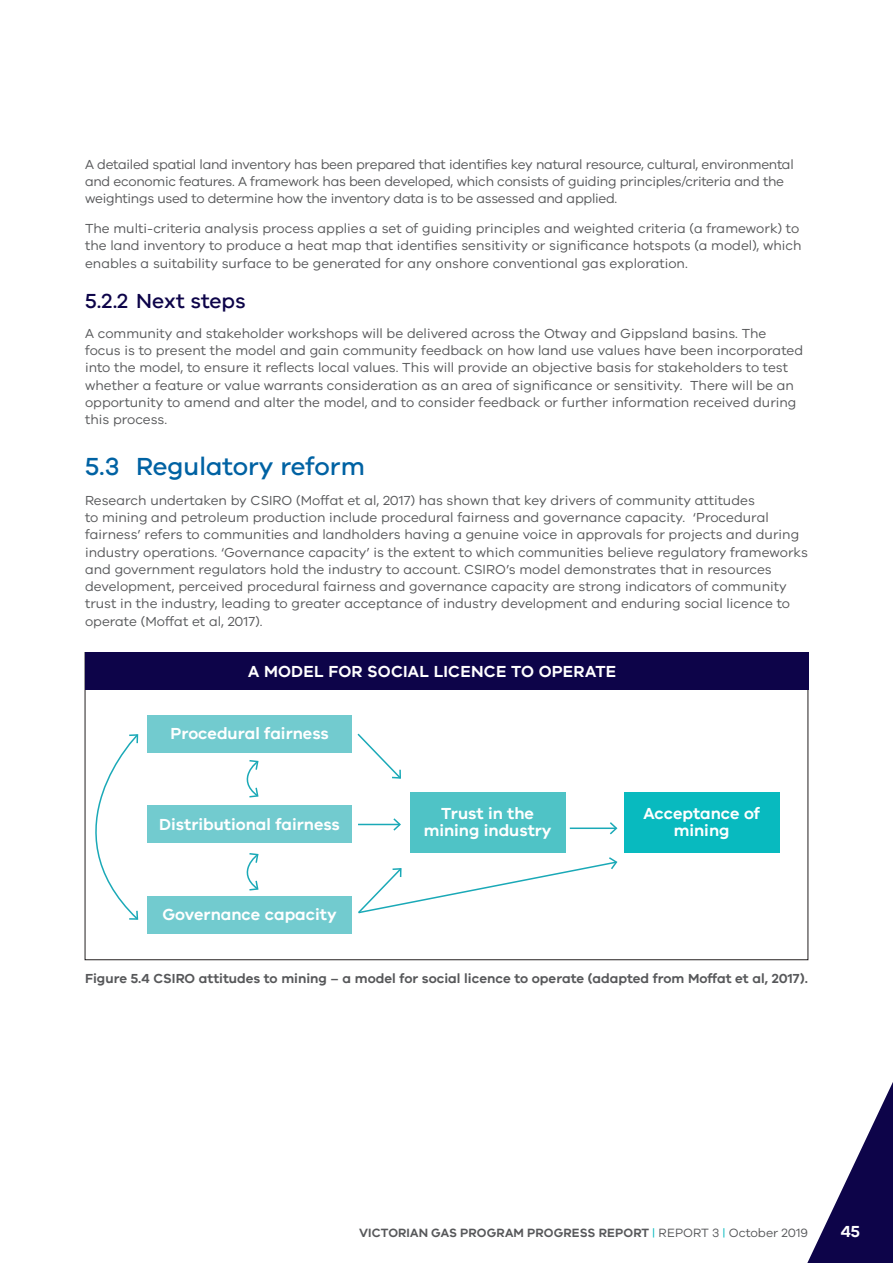
<style>
.page{position:relative;width:893px;height:1263px;background:#fff}
.page>*{position:absolute;margin:0;border:0;box-sizing:border-box;transform-origin:0 0}
.t1{font:500 25.5px "VIC";color:#0062a3}
.t2{font:500 21px "VIC";color:#0d0449}
.Caption_FIGURE{font:600 16.5px/17.2px "VIC";color:#fff;text-align:center}
.Body_Copy{font:13.5px/17.2px "VIC";color:#57585a}
.Body_Copy_-20{font:13.5px/17.2px "VIC";letter-spacing:-.02em;color:#57585a}
.Caption_FIGURE-2{font:600 13.5px "VIC";color:#57585a}
.t3{font:600 12.3px "VIC";letter-spacing:.01em;color:#57585a}
.s1{font-weight:400;color:#08babf}
.s2{font-weight:400}
</style>
<div class="page">
<svg style="left:807px;top:1082px;width:86px;height:181px"></svg>
<div style="left:85px;top:652px;width:723px;height:38px;background:#0d0449"></div>
<div style="left:148px;top:715px;width:204px;height:38px;background:#72cbcf"></div>
<div style="left:148px;top:806px;width:204px;height:37px;background:#72cbcf"></div>
<div style="left:410px;top:792px;width:155px;height:60px;background:#4fc3c6"></div>
<div style="left:624px;top:792px;width:155px;height:60px;background:#08babf"></div>
<div style="left:148px;top:896px;width:204px;height:37px;background:#72cbcf"></div>
<svg style="left:84px;top:733px;width:55px;height:188px"></svg>
<svg style="left:246px;top:760px;width:13px;height:38px"></svg>
<svg style="left:246px;top:853px;width:13px;height:38px"></svg>
<hr style="left:358px;top:824px;width:42px;height:1px;background:#1aa9b7">
<svg style="left:392px;top:818px;width:9px;height:13px"></svg>
<svg style="left:357px;top:733px;width:44px;height:46px"></svg>
<hr style="left:570px;top:827px;width:46px;height:2px;background:#1aa9b7">
<svg style="left:608px;top:822px;width:10px;height:13px"></svg>
<svg style="left:358px;top:857px;width:260px;height:57px"></svg>
<p class="Body_Copy_-20" style="left:85px;top:155px;width:710px">A detailed spatial land inventory has been prepared that identifies key natural resource, cultural, environmental and economic features. A framework has been developed, which consists of guiding principles/criteria and the weightings used to determine how the inventory data is to be assessed and applied.</p>
<p class="Body_Copy" style="left:85px;top:219px;width:718px">The multi-criteria analysis process applies a set of guiding principles and weighted criteria (a framework) to the land inventory to produce a heat map that identifies sensitivity or significance hotspots (a model), which enables a suitability surface to be generated for any onshore conventional gas exploration.</p>
<p class="t2" style="left:85px;top:288px;width:162px">5.2.2 Next steps</p>
<p class="Body_Copy" style="left:85px;top:324px;width:719px">A community and stakeholder workshops will be delivered across the Otway and Gippsland basins. The focus is to present the model and gain community feedback on how land use values have been incorporated into the model, to ensure it reflects local values. This will provide an objective basis for stakeholders to test whether a feature or value warrants consideration as an area of significance or sensitivity. There will be an opportunity to amend and alter the model, and to consider feedback or further information received during this process.</p>
<p class="t1" style="left:85px;top:451px;width:281px">5.3 Regulatory reform</p>
<p class="Body_Copy" style="left:85px;top:491px;width:724px">Research undertaken by CSIRO (Moffat et al, 2017) has shown that key drivers of community attitudes<br>to mining and petroleum production include procedural fairness and governance capacity. ‘Procedural fairness’ refers to communities and landholders having a genuine voice in approvals for projects and during industry operations. ‘Governance capacity’ is the extent to which communities believe regulatory frameworks and government regulators hold the industry to account. CSIRO’s model demonstrates that in resources development, perceived procedural fairness and governance capacity are strong indicators of community trust in the industry, leading to greater acceptance of industry development and enduring social licence to operate (Moffat et al, 2017).</p>
<p class="Caption_FIGURE" style="left:248px;top:662px;width:369px">A MODEL FOR SOCIAL LICENCE TO OPERATE</p>
<p class="Caption_FIGURE" style="left:170px;top:725px;width:160px">Procedural fairness</p>
<p class="Caption_FIGURE" style="left:159px;top:815px;width:182px">Distributional fairness</p>
<p class="Caption_FIGURE" style="left:424px;top:804px;width:129px">Trust in the mining industry</p>
<p class="Caption_FIGURE" style="left:643px;top:804px;width:118px">Acceptance of mining</p>
<p class="Caption_FIGURE" style="left:162px;top:905px;width:176px">Governance capacity</p>
<p class="Caption_FIGURE-2" style="left:85px;top:971px;width:724px">Figure 5.4 CSIRO attitudes to mining – a model for social licence to operate (adapted from Moffat et al, 2017).</p>
<p class="t3" style="left:359px;top:1226px;width:450px">VICTORIAN GAS PROGRAM PROGRESS REPORT <span class="s1">|</span> <span class="s2">REPORT 3</span> <span class="s1">|</span> <span class="s2">October 2019</span></p>
<p class="Caption_FIGURE" style="left:841px;top:1222px;width:21px">45</p>
</div>
